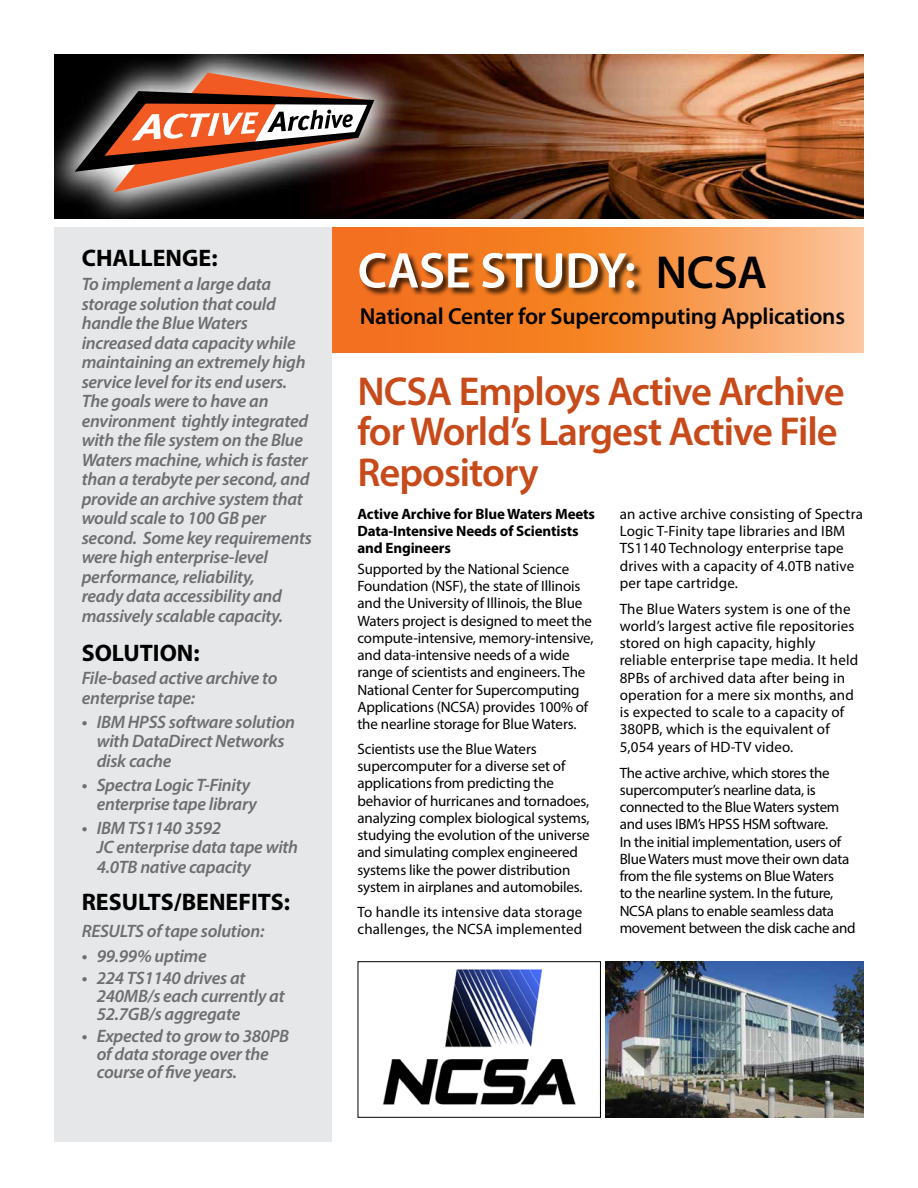
<style>
.page{position:relative;width:918px;height:1188px;background:#fff}
.page>*{position:absolute;margin:0;border:0;box-sizing:border-box;transform-origin:0 0}
.t1{font:600 46.5px "Myriad Pro";color:#000}
.t2{font:600 40.5px/40.5px "Myriad Pro";letter-spacing:-.025em;color:#c74a1b}
.t3{font:700 24px "Myriad Pro";color:#000}
.t4{font:600 23.25px "Myriad Pro";letter-spacing:-.01em;color:#000}
.t5{font:italic 600 18px/19.5px "Myriad Pro";letter-spacing:-.015em;color:#6d6e71}
.t6{font:15px/17.2px "Myriad Pro";letter-spacing:-.01em;color:#000}
.t7{font:15px/17.2px "Myriad Pro";letter-spacing:.01em;color:#000}
.t8{font:700 15px/17.2px "Myriad Pro";letter-spacing:-.01em;color:#000}
</style>
<div class="page">
<svg style="left:332px;top:227px;width:532px;height:125px"></svg>
<img style="left:409px;top:54px;width:455px;height:165px">
<svg style="left:54px;top:54px;width:355px;height:165px"></svg>
<svg style="left:75px;top:73px;width:299px;height:119px"></svg>
<div style="left:54px;top:227px;width:278px;height:915px;background:#e6e7e8"></div>
<div style="left:359px;top:252px;width:284px;height:45px;background:#000;opacity:.75"></div>
<svg style="left:359px;top:253px;width:275px;height:35px"></svg>
<img style="left:383px;top:969px;width:193px;height:136px">
<div style="left:357px;top:961px;width:244px;height:157px;border:1px solid #000"></div>
<img style="left:606px;top:961px;width:258px;height:157px">
<h3 class="t3" style="left:82px;top:243px;width:137px">CHALLENGE:</h3>
<p class="t5" style="left:82px;top:274px;width:232px">To implement a large data storage solution that could handle the Blue Waters increased data capacity while maintaining an extremely high service level for its end users.<br>The goals were to have an environment tightly integrated with the file system on the Blue<br>Waters machine, which is faster than a terabyte per second, and provide an archive system that would scale to 100 GB per second. Some key requirements were high enterprise-level performance, reliability,<br>ready data accessibility and massively scalable capacity.</p>
<h3 class="t3" style="left:82px;top:637px;width:120px">SOLUTION:</h3>
<p class="t5" style="left:82px;top:668px;width:197px">File-based active archive to enterprise tape:</p>
<p class="t5" style="left:97px;top:712px;width:200px;text-indent:-15px">• IBM HPSS software solution with DataDirect Networks disk cache</p>
<p class="t5" style="left:97px;top:774px;width:162px;text-indent:-15px">• Spectra Logic T-Finity enterprise tape library</p>
<p class="t5" style="left:97px;top:818px;width:203px;text-indent:-15px">• IBM TS1140 3592<br>JC enterprise data tape with<br>4.0TB native capacity</p>
<h3 class="t3" style="left:82px;top:887px;width:210px">RESULTS/BENEFITS:</h3>
<p class="t5" style="left:82px;top:921px;width:184px">RESULTS of tape solution:</p>
<p class="t5" style="left:82px;top:945px;width:127px">• 99.99% uptime</p>
<p class="t5" style="left:97px;top:968px;width:190px;line-height:18px;text-indent:-15px">• 224 TS1140 drives at<br>240MB/s each currently at<br>52.7GB/s aggregate</p>
<p class="t5" style="left:97px;top:1027px;width:194px;line-height:18px;text-indent:-15px">• Expected to grow to 380PB of data storage over the course of five years.</p>
<h1 class="t1" style="left:656px;top:243px;width:113px">NCSA</h1>
<h3 class="t4" style="left:360px;top:301px;width:487px">National Center for Supercomputing Applications</h3>
<h2 class="t2" style="left:357px;top:370px;width:489px">NCSA Employs Active Archive for World’s Largest Active File<br>Repository</h2>
<p class="t8" style="left:357px;top:505px;width:239px">Active Archive for Blue Waters Meets<br>Data-Intensive Needs of Scientists and Engineers</p>
<p class="t6" style="left:357px;top:560px;width:238px">Supported by the National Science Foundation (NSF), the state of Illinois and the University of Illinois, the Blue Waters project is designed to meet the compute-intensive, memory-intensive, and data-intensive needs of a wide range of scientists and engineers. The National Center for Supercomputing Applications (NCSA) provides 100% of the nearline storage for Blue Waters.</p>
<p class="t6" style="left:357px;top:740px;width:234px">Scientists use the Blue Waters supercomputer for a diverse set of applications from predicting the behavior of hurricanes and tornadoes, analyzing complex biological systems, studying the evolution of the universe and simulating complex engineered systems like the power distribution system in airplanes and automobiles.</p>
<p class="t7" style="left:357px;top:903px;width:226px">To handle its intensive data storage challenges, the NCSA implemented</p>
<p class="t7" style="left:620px;top:505px;width:245px">an active archive consisting of Spectra Logic T-Finity tape libraries and IBM TS1140 Technology enterprise tape drives with a capacity of 4.0TB native per tape cartridge.</p>
<p class="t7" style="left:620px;top:600px;width:240px">The Blue Waters system is one of the world’s largest active file repositories stored on high capacity, highly reliable enterprise tape media. It held 8PBs of archived data after being in operation for a mere six months, and is expected to scale to a capacity of 380PB, which is the equivalent of 5,054 years of HD-TV video.</p>
<p class="t6" style="left:620px;top:764px;width:237px">The active archive, which stores the supercomputer’s nearline data, is connected to the Blue Waters system and uses IBM’s HPSS HSM software.<br>In the initial implementation, users of Blue Waters must move their own data from the file systems on Blue Waters<br>to the nearline system. In the future, NCSA plans to enable seamless data movement between the disk cache and</p>
</div>
